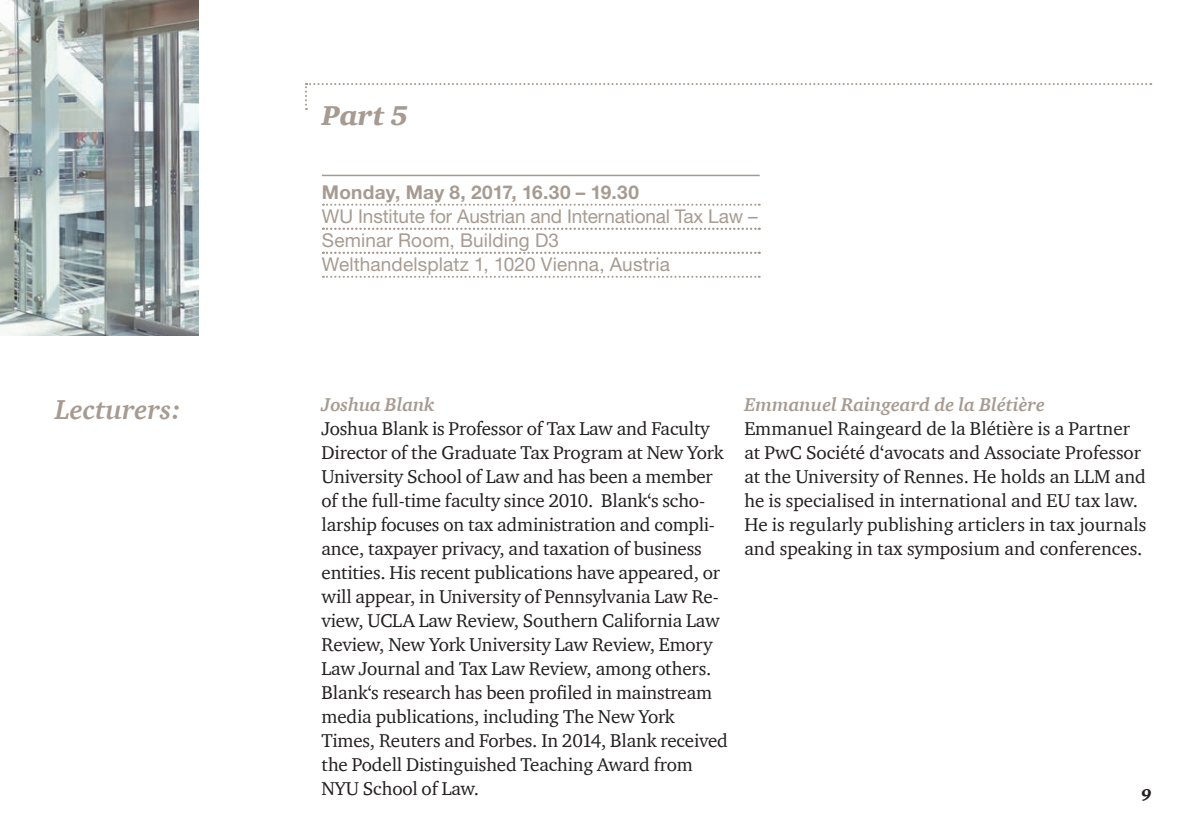
<style>
.page{position:relative;width:1191px;height:840px;background:#fff}
.page>*{position:absolute;margin:0;border:0;box-sizing:border-box;transform-origin:0 0}
.t1{font:italic 700 28px "ITC Charter Com";color:#a79b91}
.t2{font:italic 900 28px "ITC Charter Com";color:#a79b91}
.t3{font:19px/24px "ITC Charter Com";letter-spacing:-.01em;color:#231f20}
.t4{font:19px/24px "Helvetica Neue LT Pro";color:#a79b91}
.t5{font:italic 700 19px "ITC Charter Com";color:#a79b91}
.t6{font:700 19px "Helvetica Neue LT Pro";letter-spacing:.015em;color:#a79b91}
.t7{font:italic 900 16px "ITC Charter Com";color:#231f20}
</style>
<div class="page">
<img style="left:0;top:0;width:199px;height:335px">
<svg style="left:305px;top:83px;width:846px;height:27px"></svg>
<hr style="left:322px;top:174px;width:437px;height:2px;background:#a79b91">
<svg style="left:323px;top:203px;width:436px;height:2px"></svg>
<svg style="left:323px;top:227px;width:436px;height:2px"></svg>
<svg style="left:323px;top:251px;width:436px;height:2px"></svg>
<svg style="left:323px;top:275px;width:436px;height:2px"></svg>
<h1 class="t1" style="left:55px;top:392px;width:128px">Lecturers:</h1>
<h1 class="t2" style="left:322px;top:98px;width:88px">Part 5</h1>
<p class="t6" style="left:322px;top:180px;width:318px">Monday, May 8, 2017, 16.30 – 19.30</p>
<p class="t4" style="left:322px;top:203px;width:437px">WU Institute for Austrian and International Tax Law –<br>Seminar Room, Building D3<br>Welthandelsplatz 1, 1020 Vienna, Austria</p>
<p class="t5" style="left:321px;top:393px;width:115px">Joshua Blank</p>
<p class="t3" style="left:321px;top:416px;width:408px">Joshua Blank is Professor of Tax Law and Faculty Director of the Graduate Tax Program at New York University School of Law and has been a member of the full-time faculty since 2010. Blank‘s scho&shy;larship focuses on tax administration and compli&shy;ance, taxpayer privacy, and taxation of business entities. His recent publications have appeared, or will appear, in University of Pennsylvania Law Re&shy;view, UCLA Law Review, Southern California Law Review, New York University Law Review, Emory Law Journal and Tax Law Review, among others.<br>Blank‘s research has been profiled in mainstream media publications, including The New York Times, Reuters and Forbes. In 2014, Blank received the Podell Distinguished Teaching Award from NYU School of Law.</p>
<p class="t5" style="left:744px;top:392px;width:302px">Emmanuel Raingeard de la Blétière</p>
<p class="t3" style="left:744px;top:416px;width:403px">Emmanuel Raingeard de la Blétière is a Partner at PwC Société d‘avocats and Associate Professor at the University of Rennes. He holds an LLM and he is specialised in international and EU tax law.<br>He is regularly publishing articlers in tax journals and speaking in tax symposium and conferences.</p>
<p class="t7" style="left:1141px;top:784px;width:12px">9</p>
</div>
